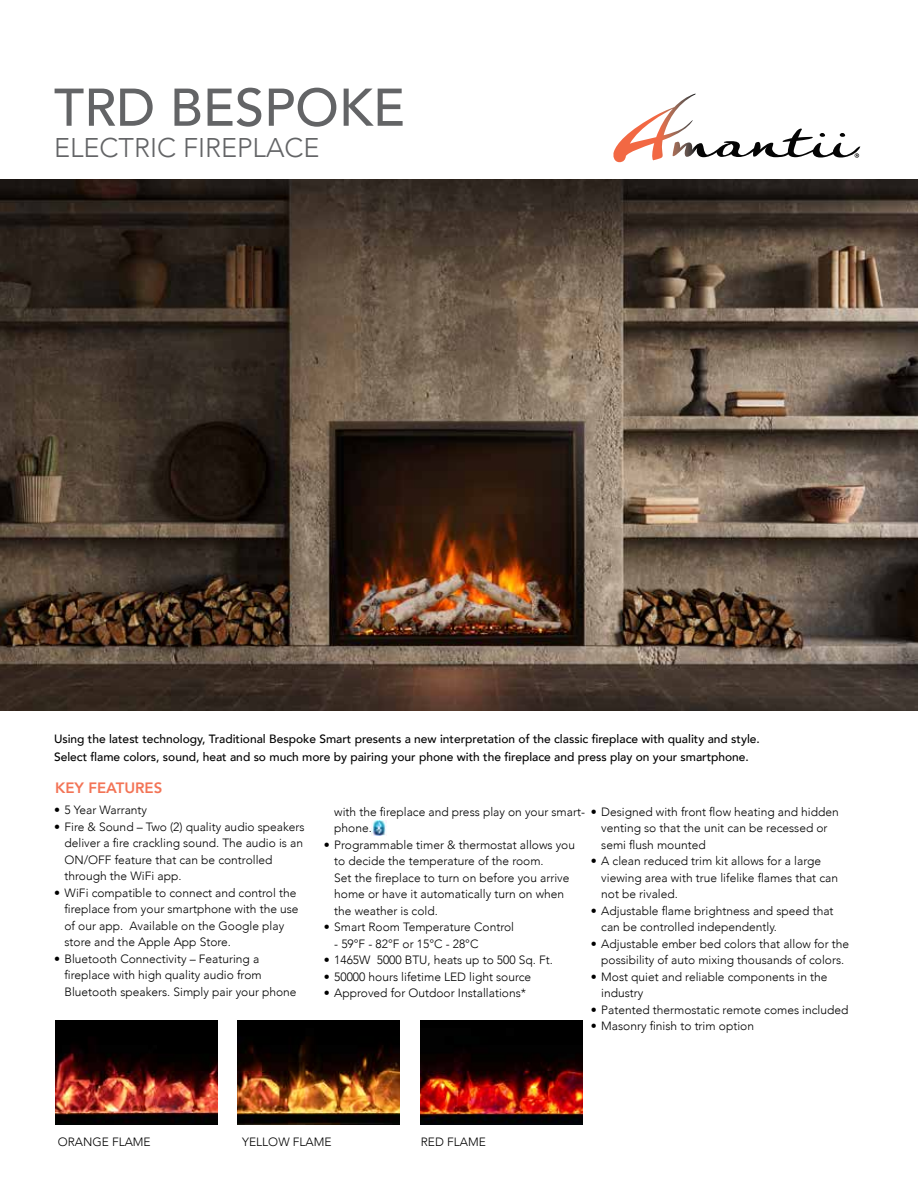
<style>
.page{position:relative;width:918px;height:1188px;background:#fff}
.page>*{position:absolute;margin:0;border:0;box-sizing:border-box;transform-origin:0 0}
.t1{font:500 52.5px "Avenir";color:#636466}
.t2{font:300 27px "Avenir";color:#636466}
.t3{font:800 15px "Avenir";color:#f37456}
.t4{font:300 12px/16.5px "Avenir";color:#000}
.t5{font:500 12px/18px "Avenir";color:#000}
</style>
<div class="page">
<img style="left:0;top:179px;width:918px;height:532px">
<svg style="left:613px;top:94px;width:247px;height:68px"></svg>
<img style="left:372px;top:821px;width:15px;height:14px">
<img style="left:55px;top:1021px;width:162px;height:103px">
<img style="left:238px;top:1021px;width:162px;height:103px">
<img style="left:421px;top:1021px;width:162px;height:103px">
<h1 class="t1" style="left:54px;top:62px;width:352px">TRD BESPOKE</h1>
<h2 class="t2" style="left:54px;top:132px;width:267px">ELECTRIC FIREPLACE</h2>
<p class="t5" style="left:54px;top:729px;width:707px">Using the latest technology, Traditional Bespoke Smart presents a new interpretation of the classic fireplace with quality and style.<br>Select flame colors, sound, heat and so much more by pairing your phone with the fireplace and press play on your smartphone.</p>
<p class="t3" style="left:55px;top:776px;width:109px">KEY FEATURES</p>
<p class="t4" style="left:54px;top:802px;width:95px">• 5 Year Warranty</p>
<p class="t4" style="left:65px;top:818px;width:242px;text-indent:-10px">• Fire &amp; Sound – Two (2) quality audio speakers deliver a fire crackling sound. The audio is an ON/OFF feature that can be controlled through the WiFi app.</p>
<p class="t4" style="left:65px;top:884px;width:236px;text-indent:-10px">• WiFi compatible to connect and control the fireplace from your smartphone with the use of our app. Available on the Google play store and the Apple App Store.</p>
<p class="t4" style="left:65px;top:950px;width:234px;text-indent:-10px">• Bluetooth Connectivity – Featuring a fireplace with high quality audio from<br>Bluetooth speakers. Simply pair your phone</p>
<p class="t4" style="left:334px;top:804px;width:252px">with the fireplace and press play on your smart&shy;phone.</p>
<p class="t4" style="left:334px;top:837px;width:242px;text-indent:-10px">• Programmable timer &amp; thermostat allows you to decide the temperature of the room.<br>Set the fireplace to turn on before you arrive home or have it automatically turn on when the weather is cold.</p>
<p class="t4" style="left:324px;top:919px;width:192px">• Smart Room Temperature Control</p>
<p class="t4" style="left:334px;top:936px;width:146px">- 59°F - 82°F or 15°C - 28°C</p>
<p class="t4" style="left:324px;top:952px;width:231px">• 1465W 5000 BTU, heats up to 500 Sq. Ft.</p>
<p class="t4" style="left:324px;top:969px;width:209px">• 50000 hours lifetime LED light source</p>
<p class="t4" style="left:324px;top:985px;width:204px">• Approved for Outdoor Installations*</p>
<p class="t4" style="left:601px;top:804px;width:239px;text-indent:-10px">• Designed with front flow heating and hidden venting so that the unit can be recessed or semi flush mounted</p>
<p class="t4" style="left:601px;top:853px;width:238px;text-indent:-10px">• A clean reduced trim kit allows for a large viewing area with true lifelike flames that can not be rivaled.</p>
<p class="t4" style="left:601px;top:903px;width:234px;text-indent:-10px">• Adjustable flame brightness and speed that can be controlled independently.</p>
<p class="t4" style="left:591px;top:936px;width:260px;text-align:center">• Adjustable ember bed colors that allow for the possibility of auto mixing thousands of colors.</p>
<p class="t4" style="left:601px;top:969px;width:228px;text-indent:-10px">• Most quiet and reliable components in the industry</p>
<p class="t4" style="left:591px;top:1002px;width:259px">• Patented thermostatic remote comes included</p>
<p class="t4" style="left:591px;top:1018px;width:165px">• Masonry finish to trim option</p>
<p class="t4" style="left:58px;top:1133px;width:94px">ORANGE FLAME</p>
<p class="t4" style="left:242px;top:1133px;width:91px">YELLOW FLAME</p>
<p class="t4" style="left:421px;top:1133px;width:66px">RED FLAME</p>
</div>
